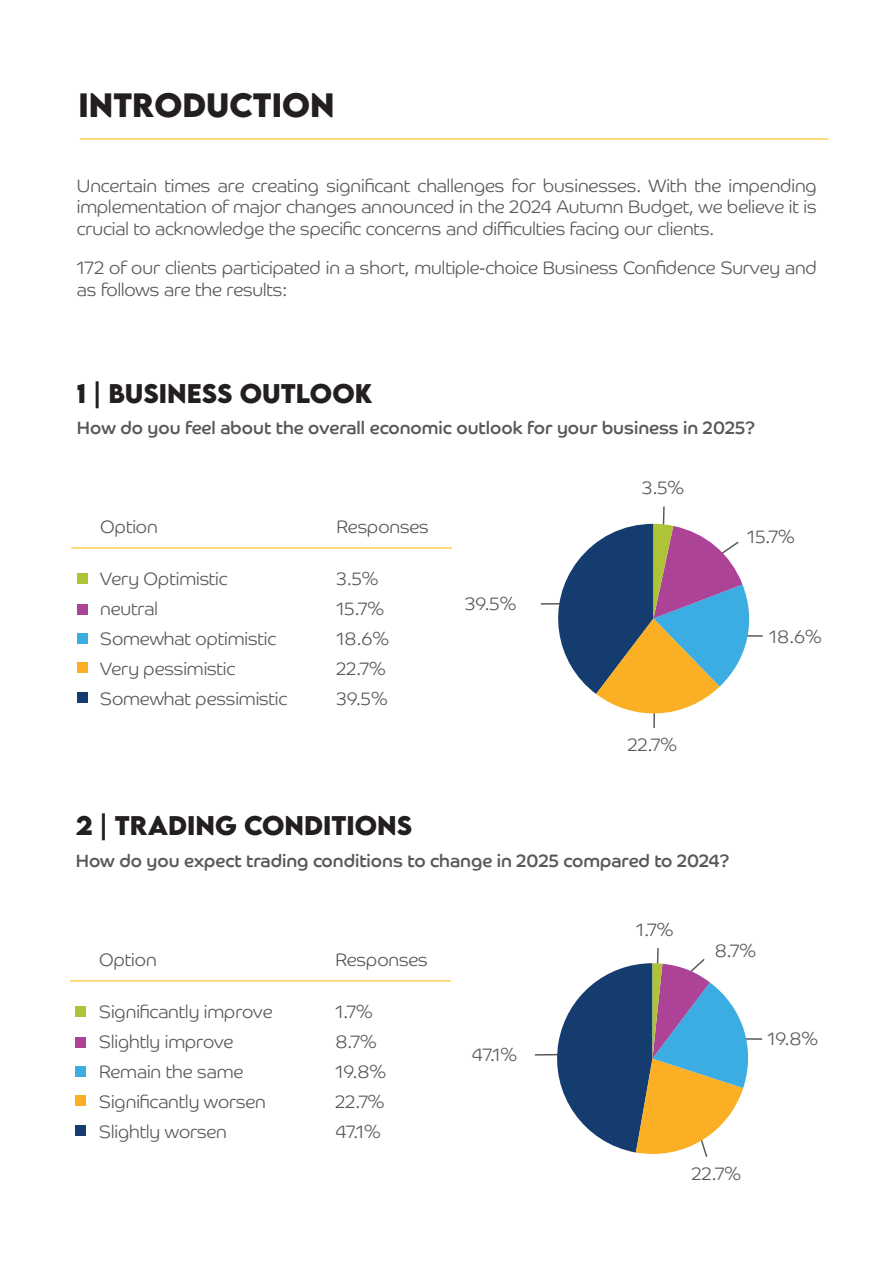
<style>
.page{position:relative;width:893px;height:1263px;background:#fff}
.page>*{position:absolute;margin:0;border:0;box-sizing:border-box;transform-origin:0 0}
.t1{font:700 30px "LEMONMILK";color:#231f20}
.t2{font:700 24px "LEMONMILK";color:#231f20}
.t3{font:300 18px/21.6px "Co Headline";color:#57585a}
.t4{font:18px "Co Headline";color:#57585a}
</style>
<div class="page">
<hr style="left:80px;top:138px;width:748px;height:2px;background:#fece51">
<hr style="left:71px;top:547px;width:381px;height:2px;background:#fece51">
<hr style="left:541px;top:603px;width:34px;height:2px;background:#57585a">
<hr style="left:653px;top:693px;width:2px;height:35px;background:#57585a">
<hr style="left:728px;top:635px;width:35px;height:2px;background:#57585a">
<div style="left:77px;top:573px;width:10px;height:11px;background:#aec337"></div>
<div style="left:77px;top:604px;width:10px;height:11px;background:#ac4396"></div>
<div style="left:77px;top:633px;width:10px;height:10px;background:#3bade2"></div>
<div style="left:77px;top:662px;width:10px;height:11px;background:#fbaf25"></div>
<div style="left:77px;top:692px;width:10px;height:11px;background:#153c6f"></div>
<svg style="left:546px;top:506px;width:210px;height:216px"></svg>
<hr style="left:70px;top:980px;width:381px;height:2px;background:#fece51">
<div style="left:76px;top:1006px;width:10px;height:11px;background:#aec337"></div>
<div style="left:76px;top:1037px;width:10px;height:11px;background:#ac4396"></div>
<hr style="left:535px;top:1054px;width:34px;height:1px;background:#57585a">
<hr style="left:727px;top:1038px;width:35px;height:2px;background:#57585a">
<div style="left:76px;top:1065px;width:10px;height:11px;background:#3bade2"></div>
<div style="left:76px;top:1095px;width:10px;height:11px;background:#fbaf25"></div>
<div style="left:76px;top:1125px;width:10px;height:11px;background:#153c6f"></div>
<svg style="left:549px;top:948px;width:207px;height:209px"></svg>
<p class="t1" style="left:79px;top:85px;width:258px">INTRODUCTION</p>
<p class="t3" style="left:77px;top:173px;width:741px;text-align:justify">Uncertain times are creating significant challenges for businesses. With the impending implementation of major changes announced in the 2024 Autumn Budget, we believe it is crucial to acknowledge the specific concerns and difficulties facing our clients.</p>
<p class="t3" style="left:77px;top:255px;width:741px">172 of our clients participated in a short, multiple-choice Business Confidence Survey and as follows are the results:</p>
<p class="t2" style="left:77px;top:377px;width:297px">1 | BUSINESS OUTLOOK</p>
<p class="t4" style="left:77px;top:417px;width:680px">How do you feel about the overall economic outlook for your business in 2025?</p>
<p class="t3" style="left:100px;top:514px;width:59px">Option</p>
<p class="t3" style="left:100px;top:566px;width:129px">Very Optimistic</p>
<p class="t3" style="left:100px;top:596px;width:59px">neutral</p>
<p class="t3" style="left:100px;top:626px;width:177px">Somewhat optimistic</p>
<p class="t3" style="left:100px;top:656px;width:136px">Very pessimistic</p>
<p class="t3" style="left:100px;top:686px;width:188px">Somewhat pessimistic</p>
<p class="t3" style="left:337px;top:514px;width:94px">Responses</p>
<p class="t3" style="left:337px;top:566px;width:43px">3.5%</p>
<p class="t3" style="left:337px;top:596px;width:49px">15.7%</p>
<p class="t3" style="left:337px;top:626px;width:54px">18.6%</p>
<p class="t3" style="left:337px;top:656px;width:50px">22.7%</p>
<p class="t3" style="left:337px;top:686px;width:52px">39.5%</p>
<p class="t3" style="left:465px;top:591px;width:52px">39.5%</p>
<p class="t3" style="left:642px;top:476px;width:43px">3.5%</p>
<p class="t3" style="left:628px;top:732px;width:50px">22.7%</p>
<p class="t3" style="left:747px;top:525px;width:49px">15.7%</p>
<p class="t3" style="left:769px;top:625px;width:54px">18.6%</p>
<p class="t2" style="left:76px;top:810px;width:338px">2 | TRADING CONDITIONS</p>
<p class="t4" style="left:76px;top:850px;width:655px">How do you expect trading conditions to change in 2025 compared to 2024?</p>
<p class="t3" style="left:636px;top:917px;width:39px">1.7%</p>
<p class="t3" style="left:99px;top:947px;width:59px">Option</p>
<p class="t3" style="left:99px;top:995px;width:175px;line-height:30px">Significantly improve<br>Slightly improve</p>
<p class="t3" style="left:99px;top:1055px;width:168px;line-height:30px">Remain the same<br>Significantly worsen<br>Slightly worsen</p>
<p class="t3" style="left:335px;top:947px;width:94px">Responses</p>
<p class="t3" style="left:335px;top:999px;width:39px">1.7%</p>
<p class="t3" style="left:335px;top:1029px;width:42px">8.7%</p>
<p class="t3" style="left:335px;top:1059px;width:52px">19.8%</p>
<p class="t3" style="left:335px;top:1089px;width:50px">22.7%</p>
<p class="t3" style="left:335px;top:1119px;width:47px">47.1%</p>
<p class="t3" style="left:472px;top:1042px;width:47px">47.1%</p>
<p class="t3" style="left:715px;top:938px;width:42px">8.7%</p>
<p class="t3" style="left:767px;top:1027px;width:52px">19.8%</p>
<p class="t3" style="left:692px;top:1161px;width:50px">22.7%</p>
</div>
